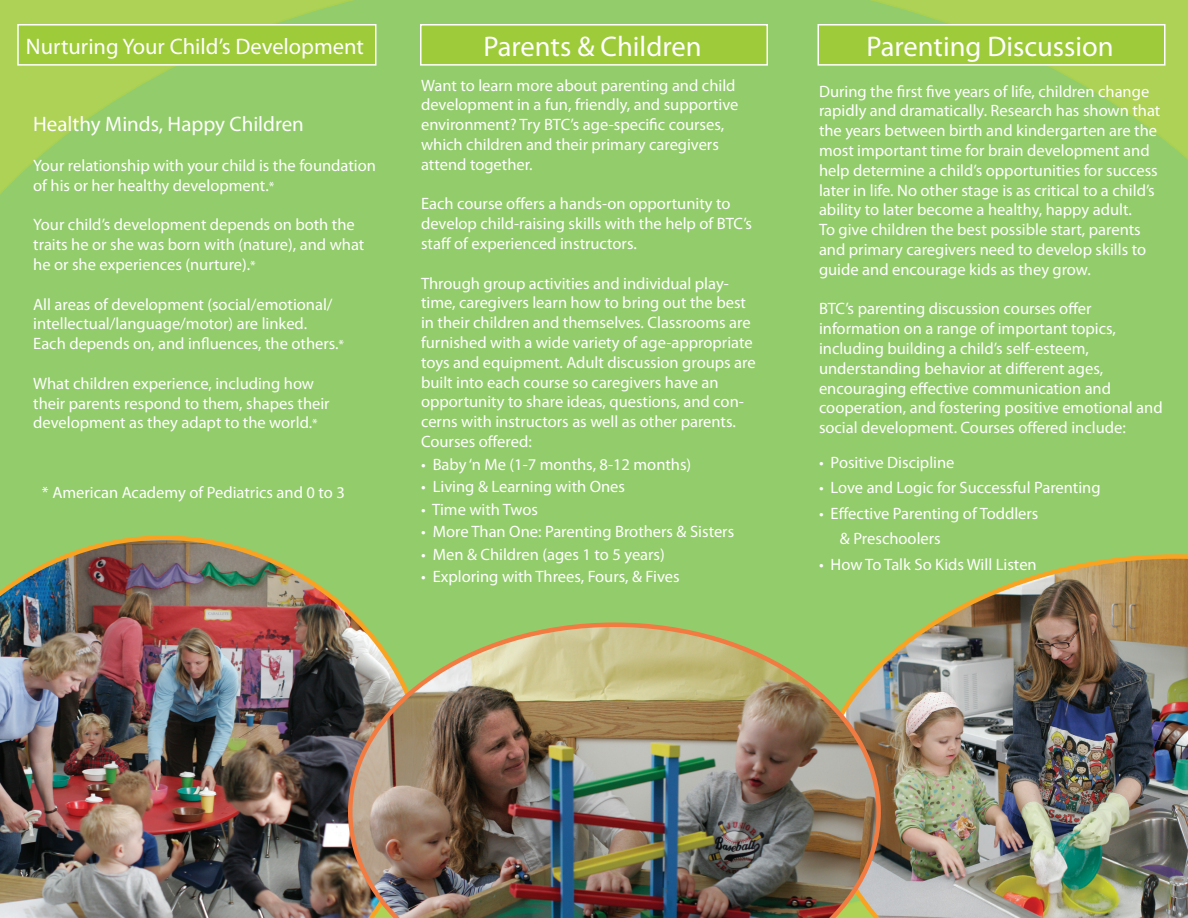
<style>
.page{position:relative;width:1188px;height:918px;background:#fff}
.page>*{position:absolute;margin:0;border:0;box-sizing:border-box;transform-origin:0 0}
.t1{font:28.5px "Myriad Pro";color:#fff}
.t2{font:22.5px "Myriad Pro";color:#fff}
.t3{font:21px "Myriad Pro";color:#fff}
.t4{font:16.5px/19.8px "Myriad Pro";color:#fff}
.s1{font-size:13.5px}
</style>
<div class="page">
<div style="left:0;top:0;width:1188px;height:623px;background:#93cc6b"></div>
<div style="left:17px;top:24px;width:359px;height:42px;background:#9ecb3a;border:2px solid #fff"></div>
<div style="left:420px;top:24px;width:348px;height:42px;background:#9ecb3a;border:2px solid #fff"></div>
<div style="left:817px;top:24px;width:348px;height:42px;background:#9ecb3a;border:2px solid #fff"></div>
<img style="left:816px;top:552px;width:372px;height:366px">
<img style="left:0;top:533px;width:428px;height:385px">
<img style="left:348px;top:623px;width:533px;height:295px">
<p class="t2" style="left:26px;top:33px;width:340px">Nurturing Your Child’s Development</p>
<p class="t1" style="left:483px;top:29px;width:220px">Parents &amp; Children</p>
<p class="t1" style="left:866px;top:29px;width:249px">Parenting Discussion</p>
<p class="t3" style="left:33px;top:111px;width:272px">Healthy Minds, Happy Children</p>
<p class="t4" style="left:33px;top:155px;width:344px">Your relationship with your child is the foundation of his or her healthy development.<span class="s1">*</span></p>
<p class="t4" style="left:33px;top:215px;width:333px">Your child’s development depends on both the traits he or she was born with (nature), and what he or she experiences (nurture).<span class="s1">*</span></p>
<p class="t4" style="left:33px;top:294px;width:312px">All areas of development (social/emotional/ intellectual/language/motor) are linked.<br>Each depends on, and influences, the others.<span class="s1">*</span></p>
<p class="t4" style="left:33px;top:373px;width:298px">What children experience, including how their parents respond to them, shapes their development as they adapt to the world.<span class="s1">*</span></p>
<p class="t4" style="left:42px;top:483px;width:304px">* American Academy of Pediatrics and 0 to 3</p>
<p class="t4" style="left:421px;top:75px;width:319px">Want to learn more about parenting and child development in a fun, friendly, and supportive environment? Try BTC’s age-specific courses, which children and their primary caregivers attend together.</p>
<p class="t4" style="left:421px;top:194px;width:333px">Each course offers a hands-on opportunity to develop child-raising skills with the help of BTC’s staff of experienced instructors.</p>
<p class="t4" style="left:421px;top:273px;width:336px">Through group activities and individual play&shy;time, caregivers learn how to bring out the best in their children and themselves. Classrooms are furnished with a wide variety of age-appropriate toys and equipment. Adult discussion groups are built into each course so caregivers have an opportunity to share ideas, questions, and con&shy;cerns with instructors as well as other parents.<br>Courses offered:</p>
<p class="t4" style="left:421px;top:454px;width:272px">• Baby ‘n Me (1-7 months, 8-12 months)</p>
<p class="t4" style="left:421px;top:476px;width:206px">• Living &amp; Learning with Ones</p>
<p class="t4" style="left:421px;top:499px;width:118px">• Time with Twos</p>
<p class="t4" style="left:421px;top:521px;width:315px">• More Than One: Parenting Brothers &amp; Sisters</p>
<p class="t4" style="left:421px;top:544px;width:245px">• Men &amp; Children (ages 1 to 5 years)</p>
<p class="t4" style="left:421px;top:566px;width:260px">• Exploring with Threes, Fours, &amp; Fives</p>
<p class="t4" style="left:819px;top:81px;width:343px">During the first five years of life, children change rapidly and dramatically. Research has shown that the years between birth and kindergarten are the most important time for brain development and help determine a child’s opportunities for success later in life. No other stage is as critical to a child’s ability to later become a healthy, happy adult.</p>
<p class="t4" style="left:819px;top:220px;width:329px">To give children the best possible start, parents and primary caregivers need to develop skills to guide and encourage kids as they grow.</p>
<p class="t4" style="left:819px;top:299px;width:345px">BTC’s parenting discussion courses offer information on a range of important topics, including building a child’s self-esteem, understanding behavior at different ages, encouraging effective communication and cooperation, and fostering positive emotional and social development. Courses offered include:</p>
<p class="t4" style="left:819px;top:452px;width:137px">• Positive Discipline</p>
<p class="t4" style="left:819px;top:478px;width:283px">• Love and Logic for Successful Parenting</p>
<p class="t4" style="left:819px;top:503px;width:221px">• Effective Parenting of Toddlers</p>
<p class="t4" style="left:840px;top:529px;width:102px">&amp; Preschoolers</p>
<p class="t4" style="left:819px;top:554px;width:219px">• How To Talk So Kids Will Listen</p>
</div>
